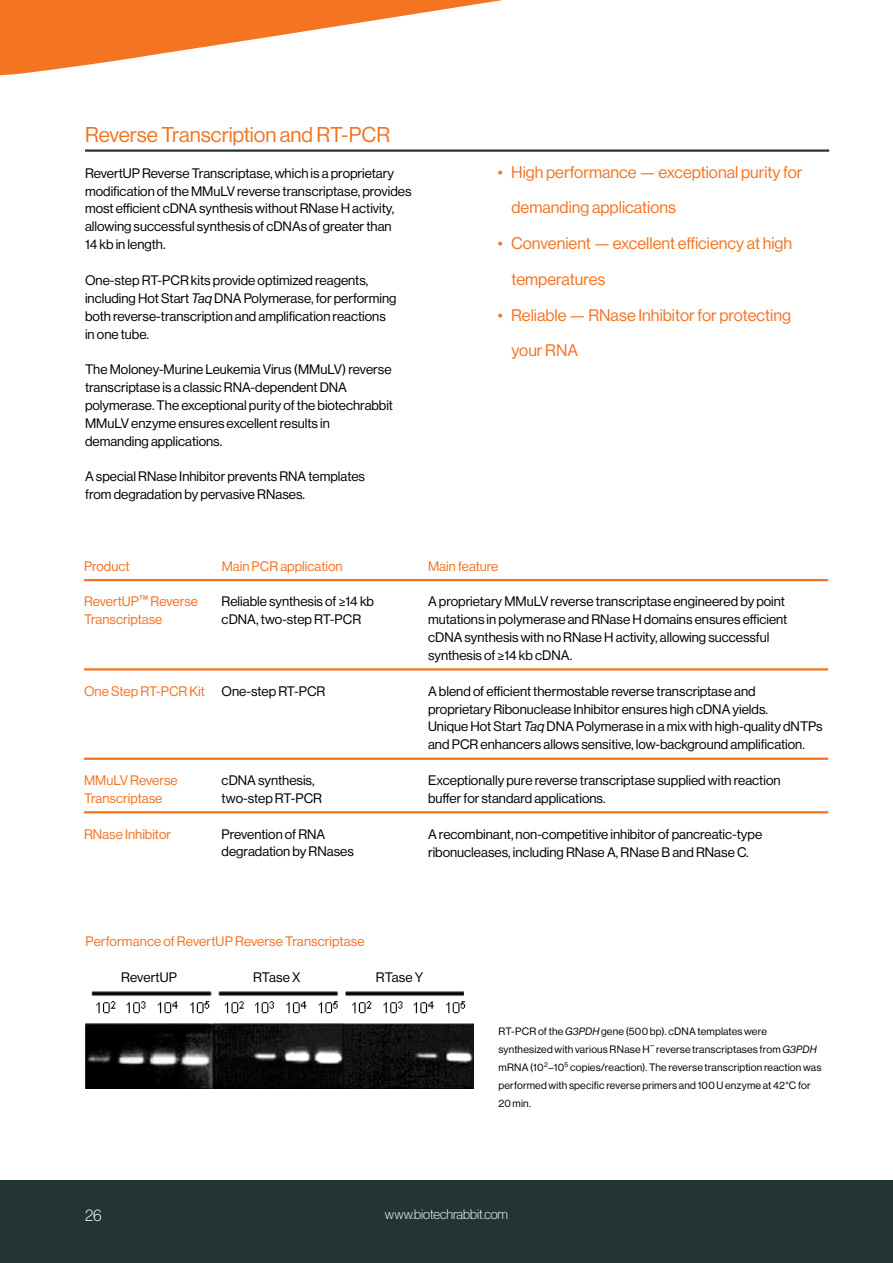
<style>
.page{position:relative;width:893px;height:1263px;background:#fff}
.page>*{position:absolute;margin:0;border:0;box-sizing:border-box;transform-origin:0 0}
.t1{font:21px "N Haas Grotesk DS Pro 55 Rg";letter-spacing:-.005em;color:#f47421}
.t2{font:16.5px/35.7px "N Haas Grotesk DS Pro 55 Rg";color:#f47421}
.t3{font:16.5px "N Haas Grotesk DS Pro 35 X Lt";color:#fff}
.t4{font:13.5px/17.9px "N Haas Grotesk DS Pro 55 Rg";color:#000}
.t5{font:13.5px/17.9px "N Haas Grotesk DS Pro 55 Rg";color:#f47421}
.t6{font:13.5px "N Haas Grotesk DS Pro 35 X Lt";color:#fff}
.t7{font:10.5px/17.9px "N Haas Grotesk DS Pro 55 Rg";letter-spacing:.015em;color:#000}
.t8{font:8.7px "N Haas Grotesk DS Pro 55 Rg";color:#000}
.s1{font-family:"N Haas Grotesk DS Pro 56 It"}
.s2{font-size:14.85px}
</style>
<div class="page">
<hr style="left:85px;top:149px;width:744px;height:3px;background:#233435">
<div style="left:0;top:1180px;width:893px;height:83px;background:#233435"></div>
<svg style="left:0;top:0;width:503px;height:76px;fill:#f47421"></svg>
<hr style="left:84px;top:579px;width:744px;height:2px;background:#f47421">
<hr style="left:84px;top:668px;width:744px;height:2px;background:#f47421">
<hr style="left:84px;top:758px;width:744px;height:2px;background:#f47421">
<hr style="left:84px;top:811px;width:744px;height:2px;background:#f47421">
<img style="left:85px;top:991px;width:388px;height:98px">
<h1 class="t1" style="left:85px;top:123px;width:307px">Reverse Transcription and RT-PCR</h1>
<p class="t4" style="left:85px;top:164px;width:328px">RevertUP Reverse Transcriptase, which is a proprietary modification of the MMuLV reverse transcriptase, provides most efficient cDNA synthesis without RNase H activity, allowing successful synthesis of cDNAs of greater than<br>14 kb in length.</p>
<p class="t4" style="left:85px;top:271px;width:313px">One-step RT-PCR kits provide optimized reagents, including Hot Start <span class="s1">Taq</span> DNA Polymerase, for performing both reverse-transcription and amplification reactions in one tube.</p>
<p class="t4" style="left:85px;top:361px;width:310px">The Moloney-Murine Leukemia Virus (MMuLV) reverse transcriptase is a classic RNA-dependent DNA polymerase. The exceptional purity of the biotechrabbit MMuLV enzyme ensures excellent results in demanding applications.</p>
<p class="t4" style="left:85px;top:468px;width:282px">A special RNase Inhibitor prevents RNA templates from degradation by pervasive RNases.</p>
<p class="t2" style="left:511px;top:154px;width:293px;text-indent:-13px">• High performance — exceptional purity for demanding applications</p>
<p class="t2" style="left:511px;top:226px;width:282px;text-indent:-13px">• Convenient — excellent efficiency at high temperatures</p>
<p class="t2" style="left:511px;top:297px;width:281px;text-indent:-13px">• Reliable — RNase Inhibitor for protecting your RNA</p>
<p class="t5" style="left:84px;top:557px;width:47px">Product</p>
<p class="t5" style="left:222px;top:557px;width:122px">Main PCR application</p>
<p class="t5" style="left:428px;top:557px;width:72px">Main feature</p>
<p class="t5" style="left:84px;top:593px;width:116px">RevertUP<span class="s2">™</span> Reverse<br>Transcriptase</p>
<p class="t4" style="left:222px;top:593px;width:154px">Reliable synthesis of ≥14 kb cDNA, two-step RT-PCR</p>
<p class="t4" style="left:428px;top:593px;width:361px">A proprietary MMuLV reverse transcriptase engineered by point mutations in polymerase and RNase H domains ensures efficient cDNA synthesis with no RNase H activity, allowing successful synthesis of ≥14 kb cDNA.</p>
<p class="t4" style="left:428px;top:682px;width:396px">A blend of efficient thermostable reverse transcriptase and<br>proprietary Ribonuclease Inhibitor ensures high cDNA yields.<br>Unique Hot Start <span class="s1">Taq</span> DNA Polymerase in a mix with high-quality dNTPs and PCR enhancers allows sensitive, low-background amplification.</p>
<p class="t4" style="left:428px;top:771px;width:354px">Exceptionally pure reverse transcriptase supplied with reaction buffer for standard applications.</p>
<p class="t4" style="left:428px;top:825px;width:336px">A recombinant, non-competitive inhibitor of pancreatic-type ribonucleases, including RNase A, RNase B and RNase C.</p>
<p class="t5" style="left:84px;top:682px;width:122px">One Step RT-PCR Kit</p>
<p class="t4" style="left:222px;top:682px;width:105px">One-step RT-PCR</p>
<p class="t5" style="left:84px;top:771px;width:95px">MMuLV Reverse<br>Transcriptase</p>
<p class="t5" style="left:84px;top:825px;width:89px">RNase Inhibitor</p>
<p class="t4" style="left:222px;top:771px;width:102px">cDNA synthesis, two-step RT-PCR</p>
<p class="t4" style="left:222px;top:825px;width:134px">Prevention of RNA degradation by RNases</p>
<p class="t5" style="left:86px;top:932px;width:281px">Performance of RevertUP Reverse Transcriptase</p>
<p class="t4" style="left:121px;top:968px;width:57px">RevertUP</p>
<p class="t4" style="left:253px;top:968px;width:49px">RTase X</p>
<p class="t4" style="left:376px;top:968px;width:49px">RTase Y</p>
<p class="t7" style="left:498px;top:1022px;width:270px">RT-PCR of the <span class="s1">G3PDH</span> gene (500 bp). cDNA templates were synthesized with various RNase H</p>
<p class="t7" style="left:498px;top:1040px;width:324px;text-indent:158px">reverse transcriptases from <span class="s1">G3PDH </span>mRNA (10<sup>2</sup>–10<sup>5</sup> copies/reaction). The reverse transcription reaction was performed with specific reverse primers and 100 U enzyme at 42°C for 20 min.</p>
<p class="t8" style="left:650px;top:1040px;width:6px">–</p>
<p class="t3" style="left:85px;top:1205px;width:18px">26</p>
<p class="t6" style="left:385px;top:1207px;width:125px">www.biotechrabbit.com</p>
</div>
